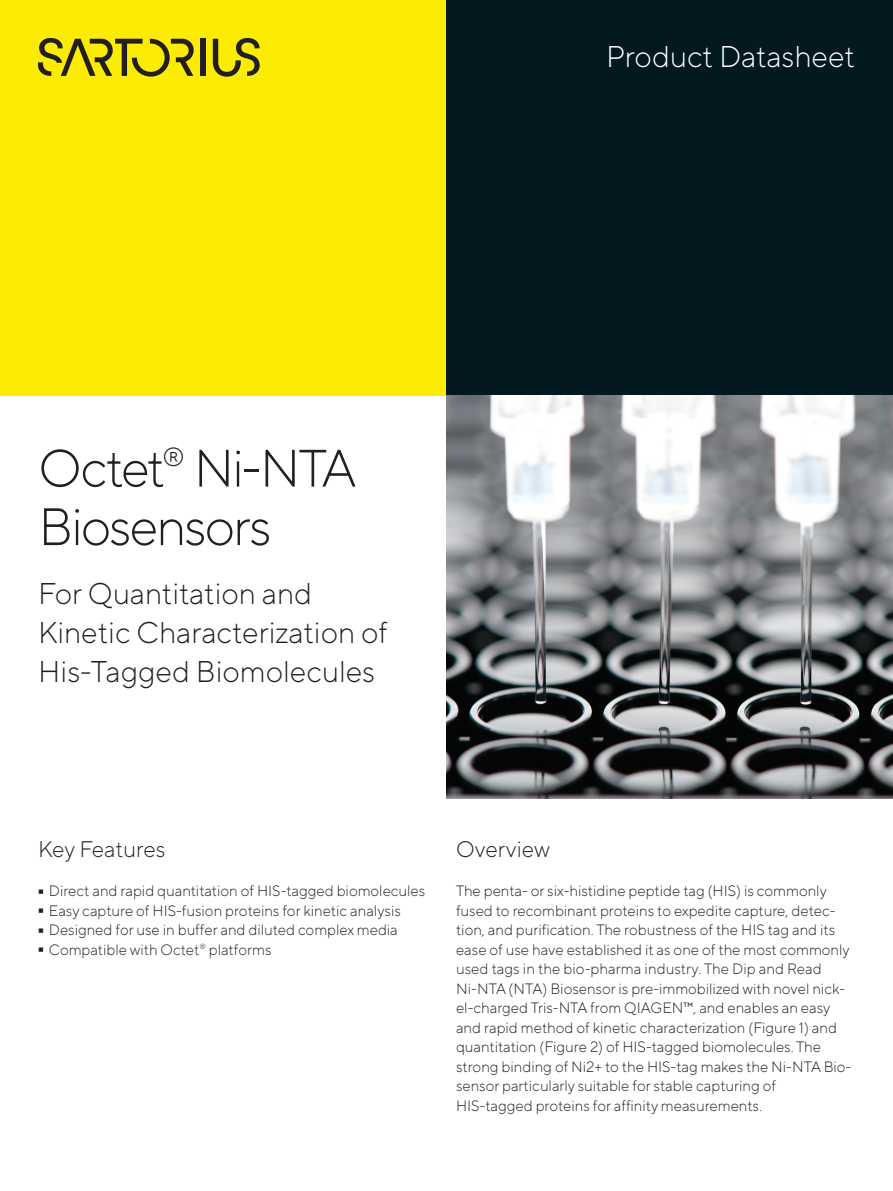
<style>
.page{position:relative;width:893px;height:1191px;background:#fff}
.page>*{position:absolute;margin:0;border:0;box-sizing:border-box;transform-origin:0 0}
.t1{font:300 95.25px "TT Norms Pro";color:#231f20;scale:.16 1}
.t2{font:300 52.5px/58.5px "TT Norms Pro";letter-spacing:-.04em;color:#231f20}
.t3{font:300 30px/39px "TT Norms Pro";color:#231f20}
.t4{font:300 30px "TT Norms Pro";color:#fff}
.t5{font:300 22.5px "TT Norms Pro";color:#231f20}
.t6{font:300 15px/19.5px "TT Norms Pro";color:#231f20}
</style>
<div class="page">
<div style="left:0;top:0;width:446px;height:395px;background:#fcec03"></div>
<div style="left:446px;top:0;width:447px;height:395px;background:#041820"></div>
<div style="left:200px;top:39px;width:5px;height:37px;background:#231f20"></div>
<svg style="left:213px;top:38px;width:47px;height:39px"></svg>
<svg style="left:38px;top:38px;width:156px;height:39px"></svg>
<img style="left:446px;top:395px;width:447px;height:403px">
<h3 class="t4" style="left:606px;top:35px;width:250px">Product Datasheet</h3>
<h2 class="t2" style="left:38px;top:435px;width:320px">Octet<sup>®</sup> Ni-NTA<br>Biosensors</h2>
<h3 class="t3" style="left:38px;top:571px;width:351px">For Quantitation and<br>Kinetic Characterization of<br>His-Tagged Biomolecules</h3>
<h3 class="t5" style="left:38px;top:833px;width:129px">Key Features</h3>
<h1 class="t1" style="left:38px;top:817px;width:38px">-</h1>
<p class="t6" style="left:49px;top:880px;width:378px">Direct and rapid quantitation of HIS-tagged biomolecules</p>
<h1 class="t1" style="left:38px;top:837px;width:38px">-</h1>
<p class="t6" style="left:49px;top:899px;width:353px">Easy capture of HIS-fusion proteins for kinetic analysis</p>
<h1 class="t1" style="left:38px;top:856px;width:38px">-</h1>
<p class="t6" style="left:49px;top:919px;width:350px">Designed for use in buffer and diluted complex media</p>
<h1 class="t1" style="left:38px;top:876px;width:38px">-</h1>
<p class="t6" style="left:49px;top:938px;width:224px">Compatible with Octet<sup>®</sup> platforms</p>
<h3 class="t5" style="left:456px;top:833px;width:96px">Overview</h3>
<p class="t6" style="left:456px;top:880px;width:397px">The penta- or six-histidine peptide tag (HIS) is commonly fused to recombinant proteins to expedite capture, detec&shy;tion, and purification. The robustness of the HIS tag and its ease of use have established it as one of the most commonly used tags in the bio-pharma industry. The Dip and Read Ni-NTA (NTA) Biosensor is pre-immobilized with novel nick&shy;el-charged Tris-NTA from QIAGEN™, and enables an easy and rapid method of kinetic characterization (Figure 1) and quantitation (Figure 2) of HIS-tagged biomolecules. The strong binding of Ni2+ to the HIS-tag makes the Ni-NTA Bio&shy;sensor particularly suitable for stable capturing of HIS‑tagged proteins for affinity measurements.</p>
</div>
